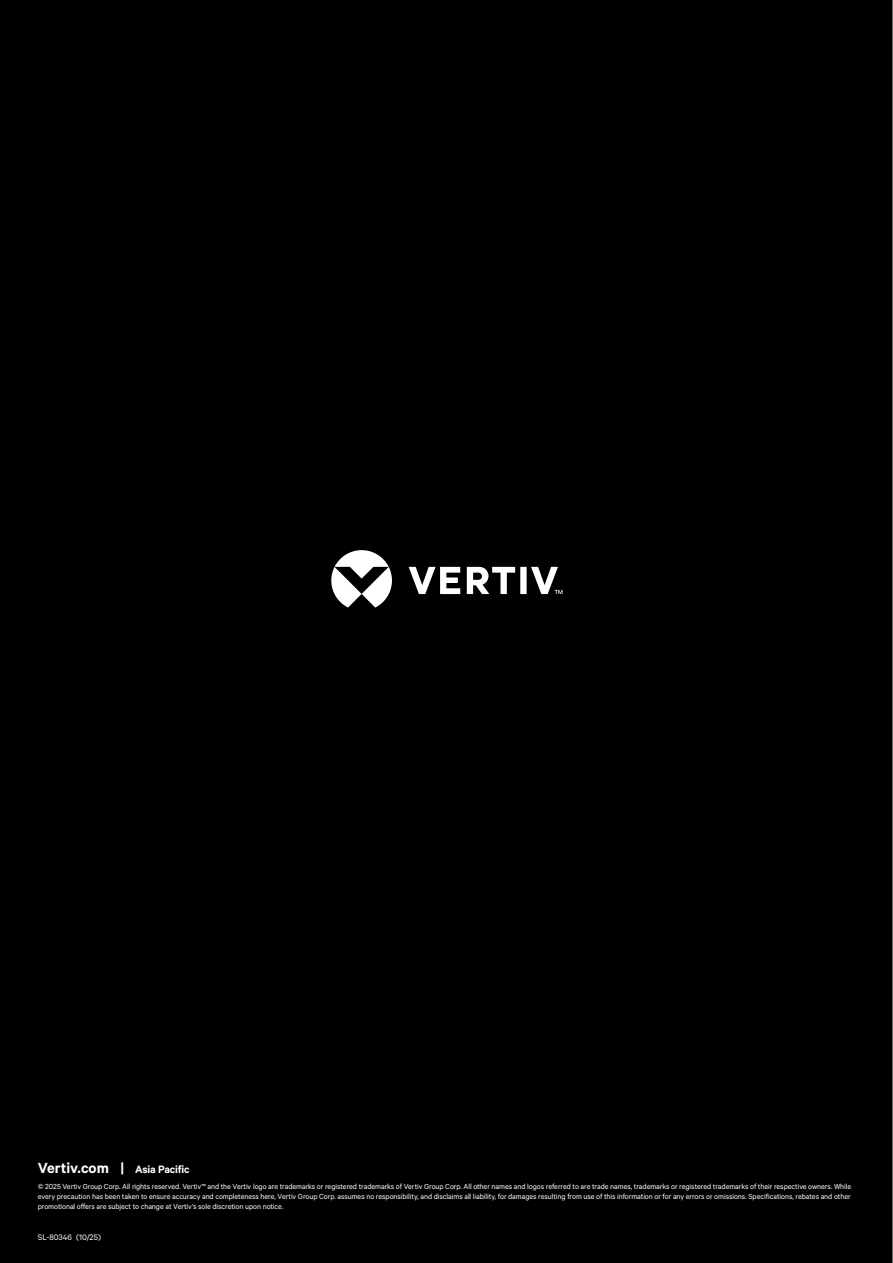
<style>
.page{position:relative;width:893px;height:1263px;background:#000}
.page>*{position:absolute;margin:0;border:0;box-sizing:border-box;transform-origin:0 0}
.t1{font:600 16.5px "Calibre";color:#fff}
.t2{font:9px "Calibre";color:#fff}
.t3{font:8.25px/9.8px "Calibre";letter-spacing:-.01em;color:#fff;text-align:justify}
.s1{font-size:12px}
</style>
<div class="page">
<svg style="left:331px;top:550px;width:231px;height:58px"></svg>
<hr style="left:892px;top:0;width:1px;height:1263px;background:#d1d3d4">
<h1 class="t1" style="left:38px;top:1158px;width:153px">Vertiv.com | <span class="s1">Asia Pacific</span></h1>
<p class="t3" style="left:38px;top:1182px;width:815px">© 2025 Vertiv Group Corp. All rights reserved. Vertiv™ and the Vertiv logo are trademarks or registered trademarks of Vertiv Group Corp. All other names and logos referred to are trade names, trademarks or registered trademarks of their respective owners. While every precaution has been taken to ensure accuracy and completeness here, Vertiv Group Corp. assumes no responsibility, and disclaims all liability, for damages resulting from use of this information or for any errors or omissions. Specifications, rebates and other promotional offers are subject to change at Vertiv’s sole discretion upon notice.</p>
<p class="t2" style="left:38px;top:1232px;width:65px">SL-80346 (10/25)</p>
</div>
